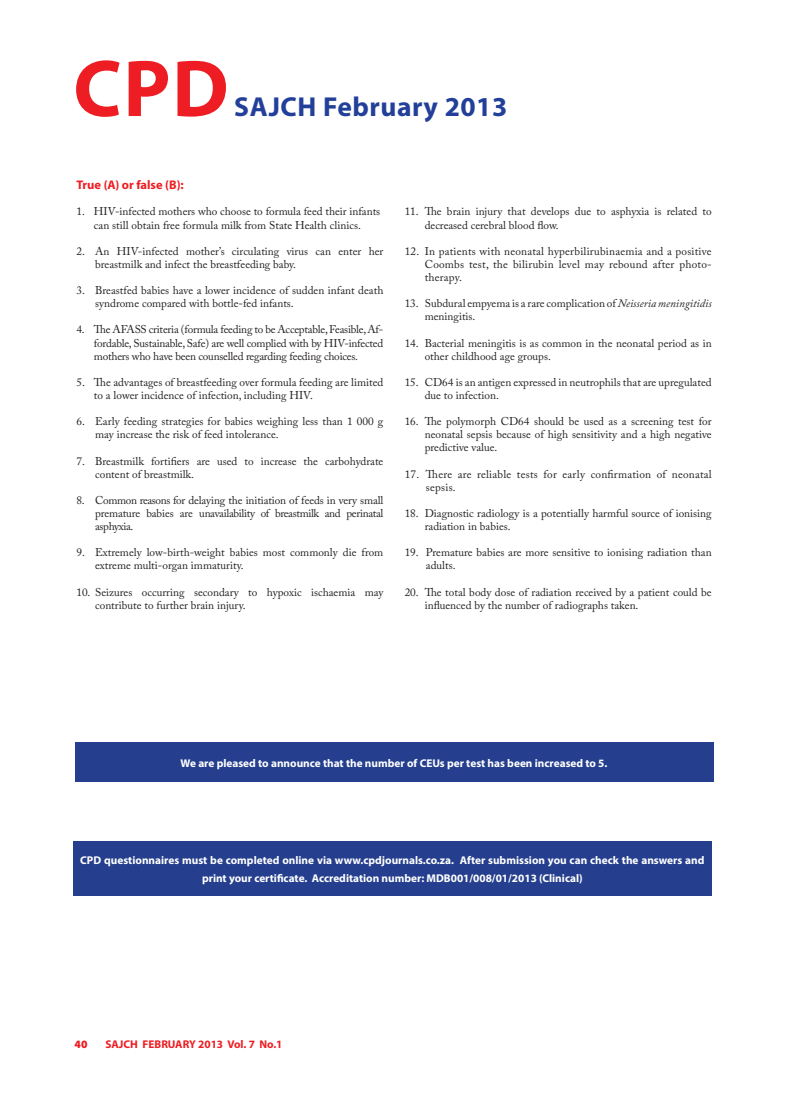
<style>
.page{position:relative;width:797px;height:1105px;background:#fff}
.page>*{position:absolute;margin:0;border:0;box-sizing:border-box;transform-origin:0 0}
.t1{font:700 81.25px "Myriad Pro";color:#ee1d23}
.t2{font:700 27.5px "Myriad Pro";letter-spacing:.02em;color:#223f99}
.t3{font:700 12.5px "Myriad Pro";color:#ee1d23}
.t4{font:11.25px/13.1px "Adobe Caslon Pro";color:#231f20}
.t5{font:700 11.25px/17.5px "Myriad Pro";color:#fff;text-align:center}
.t6{font:11.25px/13.1px "Adobe Caslon Pro";letter-spacing:.02em;color:#231f20}
.t7{font:700 11.25px "Myriad Pro";color:#ee1d23}
.t8{font:900 11.25px "Myriad Pro";color:#ee1d23}
.s1{font-style:italic}
</style>
<div class="page">
<div style="left:73px;top:842px;width:638px;height:54px;background:#253f8e"></div>
<div style="left:75px;top:742px;width:638px;height:40px;background:#253f8e"></div>
<h1 class="t1" style="left:73px;top:36px;width:157px">CPD</h1>
<h2 class="t2" style="left:234px;top:89px;width:274px">SAJCH February 2013</h2>
<p class="t3" style="left:76px;top:177px;width:109px">True (A) or false (B):</p>
<p class="t4" style="left:76px;top:205px;width:305px;text-align:center">1. HIV-infected mothers who choose to formula feed their infants can still obtain free formula milk from State Health clinics.</p>
<p class="t4" style="left:95px;top:244px;width:290px;text-indent:-19px">2. An HIV-infected mother’s circulating virus can enter her breastmilk and infect the breastfeeding baby.</p>
<p class="t4" style="left:95px;top:284px;width:290px;text-indent:-19px">3. Breastfed babies have a lower incidence of sudden infant death syndrome compared with bottle-fed infants.</p>
<p class="t4" style="left:94px;top:323px;width:291px;text-align:justify;text-indent:-18px">4. The AFASS criteria (formula feeding to be Acceptable, Feasible, Af&shy;fordable, Sustainable, Safe) are well complied with by HIV-infected mothers who have been counselled regarding feeding choices.</p>
<p class="t4" style="left:94px;top:375px;width:291px;text-indent:-18px">5. The advantages of breastfeeding over formula feeding are limited to a lower incidence of infection, including HIV.</p>
<p class="t4" style="left:95px;top:415px;width:290px;text-indent:-19px">6. Early feeding strategies for babies weighing less than 1 000 g may increase the risk of feed intolerance.</p>
<p class="t4" style="left:95px;top:454px;width:290px;text-indent:-19px">7. Breastmilk fortifiers are used to increase the carbohydrate content of breastmilk.</p>
<p class="t4" style="left:95px;top:493px;width:290px;text-align:justify;text-indent:-19px">8. Common reasons for delaying the initiation of feeds in very small premature babies are unavailability of breastmilk and perinatal asphyxia.</p>
<p class="t4" style="left:95px;top:546px;width:290px;text-indent:-19px">9. Extremely low-birth-weight babies most commonly die from extreme multi-organ immaturity.</p>
<p class="t4" style="left:95px;top:585px;width:290px;text-indent:-19px">10. Seizures occurring secondary to hypoxic ischaemia may contribute to further brain injury.</p>
<p class="t4" style="left:424px;top:205px;width:288px;text-indent:-20px">11. The brain injury that develops due to asphyxia is related to decreased cerebral blood flow.</p>
<p class="t4" style="left:424px;top:244px;width:288px;text-align:justify;text-indent:-20px">12. In patients with neonatal hyperbilirubinaemia and a positive Coombs test, the bilirubin level may rebound after photo&shy;therapy.</p>
<p class="t4" style="left:424px;top:297px;width:288px;text-indent:-20px">13. Subdural empyema is a rare complication of <span class="s1">Neisseria meningitidis </span>meningitis.</p>
<p class="t4" style="left:424px;top:336px;width:288px;text-indent:-20px">14. Bacterial meningitis is as common in the neonatal period as in other childhood age groups.</p>
<p class="t4" style="left:424px;top:375px;width:288px;text-indent:-20px">15. CD64 is an antigen expressed in neutrophils that are upregulated due to infection.</p>
<p class="t4" style="left:424px;top:415px;width:288px;text-align:justify;text-indent:-20px">16. The polymorph CD64 should be used as a screening test for neonatal sepsis because of high sensitivity and a high negative predictive value.</p>
<p class="t6" style="left:426px;top:467px;width:287px;text-indent:-21px">17. There are reliable tests for early confirmation of neonatal sepsis.</p>
<p class="t4" style="left:424px;top:507px;width:288px;text-indent:-20px">18. Diagnostic radiology is a potentially harmful source of ionising radiation in babies.</p>
<p class="t4" style="left:426px;top:546px;width:287px;text-indent:-21px">19. Premature babies are more sensitive to ionising radiation than adults.</p>
<p class="t4" style="left:424px;top:585px;width:288px;text-indent:-20px">20. The total body dose of radiation received by a patient could be influenced by the number of radiographs taken.</p>
<p class="t5" style="left:181px;top:754px;width:428px">We are pleased to announce that the number of CEUs per test has been increased to 5.</p>
<p class="t5" style="left:80px;top:851px;width:625px">CPD questionnaires must be completed online via www.cpdjournals.co.za. After submission you can check the answers and print your certificate. Accreditation number: MDB001/008/01/2013 (Clinical)</p>
<p class="t8" style="left:75px;top:1038px;width:14px">40</p>
<p class="t7" style="left:105px;top:1037px;width:179px">SAJCH FEBRUARY 2013 Vol. 7 No.1</p>
</div>
